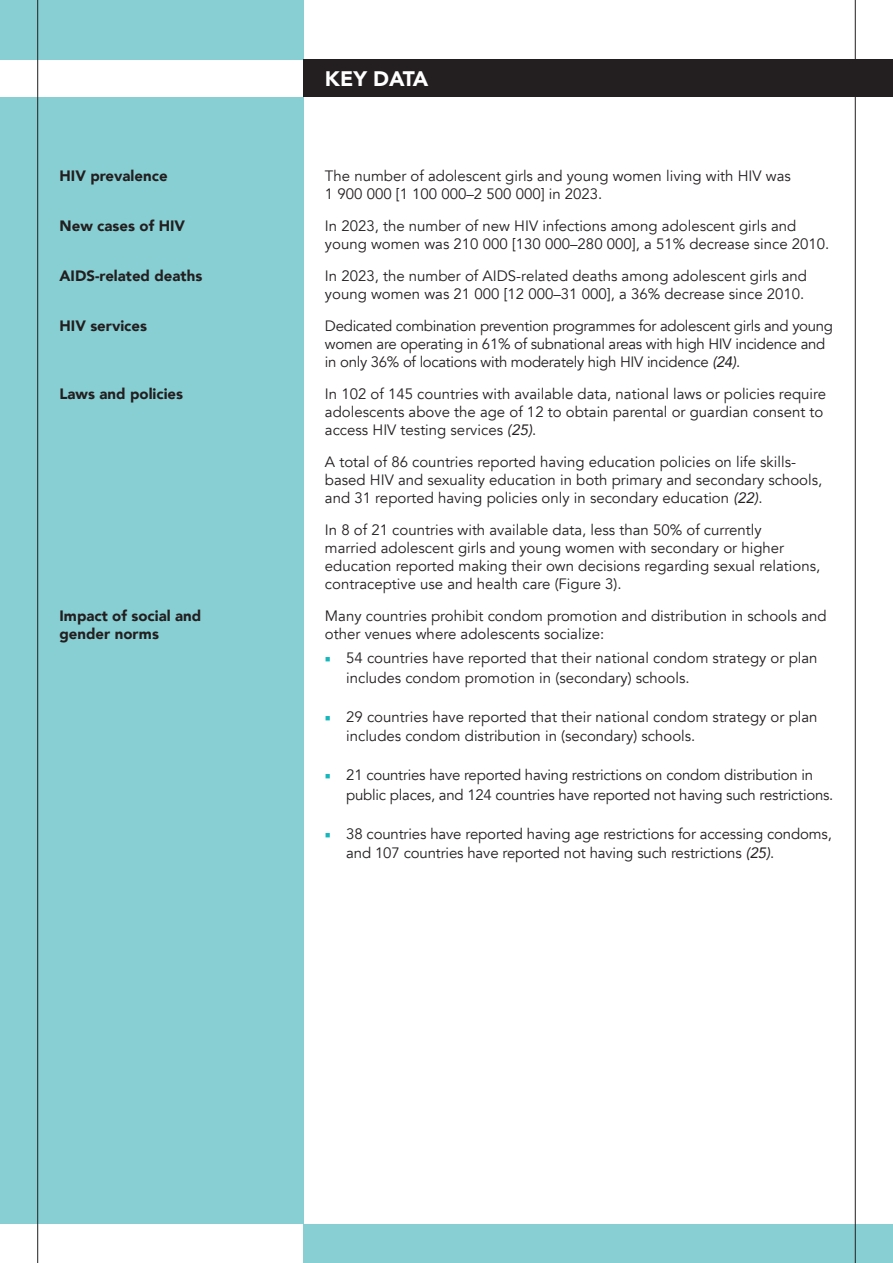
<style>
.page{position:relative;width:893px;height:1263px;background:#fff}
.page>*{position:absolute;margin:0;border:0;box-sizing:border-box;transform-origin:0 0}
.t1{font:900 21px "Avenir";color:#fff}
.t2{font:15px/18px "Avenir";color:#231f20}
.t3{font:15px/18px "Avenir";letter-spacing:-.02em;color:#231f20}
.t4{font:900 15px/18px "Avenir";color:#231f20}
.s1{font-style:italic}
.s2{font-family:"Minion Pro";color:#14b7bc}
</style>
<div class="page">
<div style="left:0;top:0;width:304px;height:60px;background:#88cfd3"></div>
<div style="left:304px;top:1224px;width:589px;height:39px;background:#88cfd3"></div>
<div style="left:304px;top:60px;width:589px;height:37px;background:#231f20"></div>
<div style="left:0;top:98px;width:304px;height:1126px;background:#88cfd3"></div>
<hr style="left:37px;top:0;width:1px;height:1263px;background:#231f20">
<hr style="left:855px;top:0;width:1px;height:1263px;background:#231f20">
<h1 class="t1" style="left:325px;top:61px;width:105px">KEY DATA</h1>
<p class="t4" style="left:60px;top:166px;width:110px">HIV prevalence</p>
<p class="t2" style="left:325px;top:167px;width:467px">The number of adolescent girls and young women living with HIV was<br>1 900 000 [1 100 000–2 500 000] in 2023.</p>
<p class="t4" style="left:60px;top:216px;width:127px">New cases of HIV</p>
<p class="t2" style="left:325px;top:217px;width:506px">In 2023, the number of new HIV infections among adolescent girls and young women was 210 000 [130 000–280 000], a 51% decrease since 2010.</p>
<p class="t4" style="left:60px;top:266px;width:144px">AIDS-related deaths</p>
<p class="t2" style="left:325px;top:267px;width:484px">In 2023, the number of AIDS-related deaths among adolescent girls and young women was 21 000 [12 000–31 000], a 36% decrease since 2010.</p>
<p class="t4" style="left:60px;top:316px;width:89px">HIV services</p>
<p class="t3" style="left:325px;top:317px;width:510px">Dedicated combination prevention programmes for adolescent girls and young women are operating in 61% of subnational areas with high HIV incidence and in only 36% of locations with moderately high HIV incidence <span class="s1">(24)</span>.</p>
<p class="t4" style="left:60px;top:384px;width:125px">Laws and policies</p>
<p class="t2" style="left:325px;top:385px;width:503px">In 102 of 145 countries with available data, national laws or policies require adolescents above the age of 12 to obtain parental or guardian consent to access HIV testing services <span class="s1">(25)</span>.</p>
<p class="t2" style="left:325px;top:453px;width:499px">A total of 86 countries reported having education policies on life skills&shy;based HIV and sexuality education in both primary and secondary schools, and 31 reported having policies only in secondary education <span class="s1">(22)</span>.</p>
<p class="t2" style="left:325px;top:521px;width:497px">In 8 of 21 countries with available data, less than 50% of currently<br>married adolescent girls and young women with secondary or higher education reported making their own decisions regarding sexual relations, contraceptive use and health care (Figure 3).</p>
<p class="t4" style="left:60px;top:606px;width:143px">Impact of social and gender norms</p>
<p class="t2" style="left:325px;top:607px;width:503px">Many countries prohibit condom promotion and distribution in schools and other venues where adolescents socialize:</p>
<p class="t2" style="left:346px;top:648px;width:473px;line-height:19.5px;text-indent:-21px"><span class="s2">■</span> 54 countries have reported that their national condom strategy or plan includes condom promotion in (secondary) schools.</p>
<p class="t2" style="left:346px;top:707px;width:473px;line-height:19.5px;text-indent:-21px"><span class="s2">■</span> 29 countries have reported that their national condom strategy or plan includes condom distribution in (secondary) schools.</p>
<p class="t2" style="left:346px;top:765px;width:489px;line-height:19.5px;text-indent:-21px"><span class="s2">■</span> 21 countries have reported having restrictions on condom distribution in public places, and 124 countries have reported not having such restrictions.</p>
<p class="t2" style="left:346px;top:824px;width:487px;line-height:19.5px;text-indent:-21px"><span class="s2">■</span> 38 countries have reported having age restrictions for accessing condoms, and 107 countries have reported not having such restrictions <span class="s1">(25)</span>.</p>
</div>
